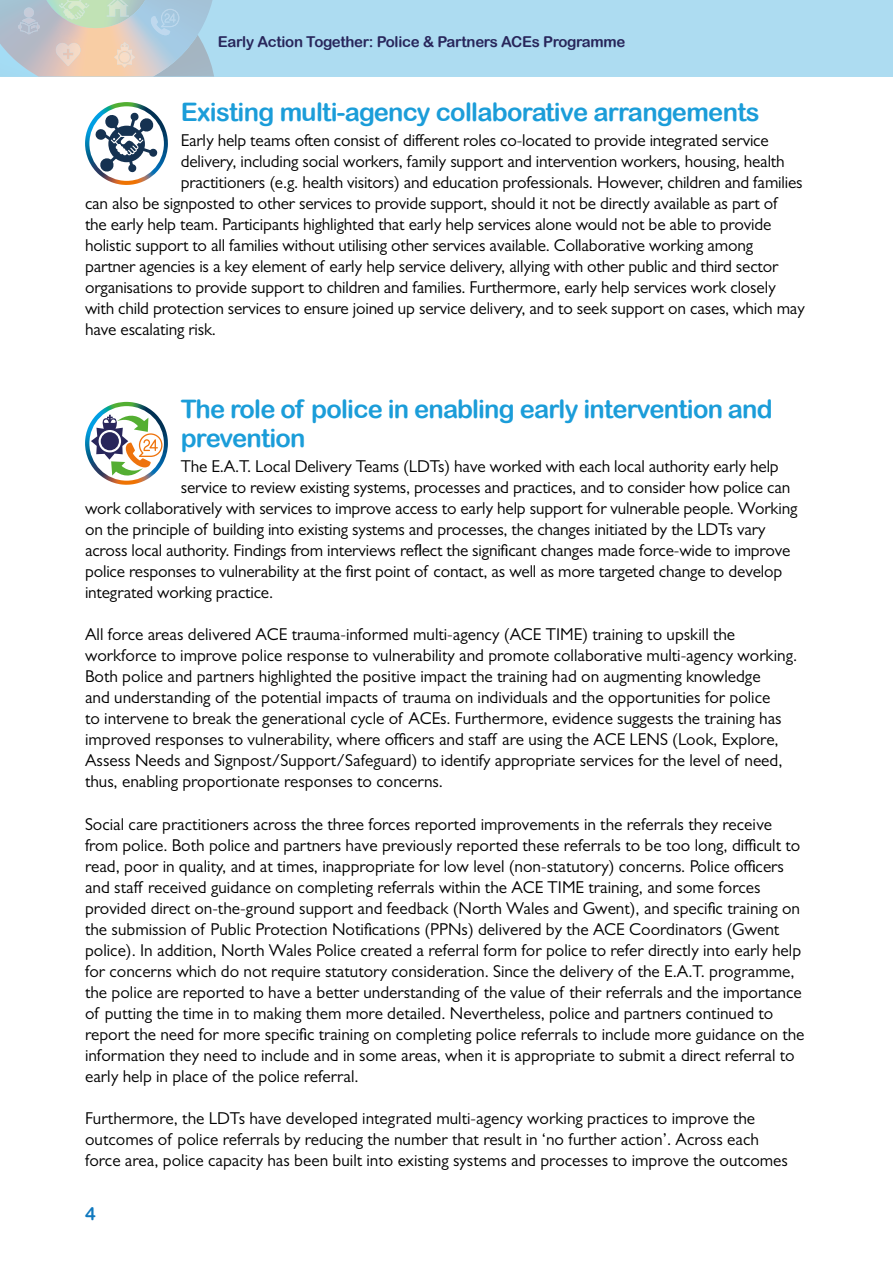
<style>
.page{position:relative;width:893px;height:1263px;background:#fff}
.page>*{position:absolute;margin:0;border:0;box-sizing:border-box;transform-origin:0 0}
.t1{font:25.5px/28.5px "Arial Rounded MT Bold";letter-spacing:-.03em;color:#1b9dd9}
.t2{font:18px "Arial Rounded MT Bold";color:#0f78be}
.t3{font:17.25px/21px "Gill Sans";color:#000}
.t4{font:15px "Arial Rounded MT Bold";letter-spacing:-.02em;color:#28265b}
</style>
<div class="page">
<div style="left:0;top:0;width:893px;height:77px;background:#addcf1"></div>
<svg style="left:0;top:0;width:214px;height:77px;background:#c0c9ca"></svg>
<img style="left:114px;top:42px;width:21px;height:26px">
<img style="left:85px;top:102px;width:83px;height:83px">
<img style="left:85px;top:402px;width:83px;height:83px">
<p class="t4" style="left:218px;top:32px;width:409px">Early Action Together: Police &amp; Partners ACEs Programme</p>
<h1 class="t1" style="left:181px;top:97px;width:581px">Existing multi-agency collaborative arrangements</h1>
<p class="t3" style="left:181px;top:129px;width:590px">Early help teams often consist of different roles co-located to provide integrated service</p>
<p class="t3" style="left:181px;top:150px;width:605px">delivery, including social workers, family support and intervention workers, housing, health</p>
<p class="t3" style="left:181px;top:171px;width:623px">practitioners (e.g. health visitors) and education professionals. However, children and families</p>
<p class="t3" style="left:85px;top:192px;width:694px">can also be signposted to other services to provide support, should it not be directly available as part of</p>
<p class="t3" style="left:85px;top:213px;width:688px">the early help team. Participants highlighted that early help services alone would not be able to provide</p>
<p class="t3" style="left:85px;top:234px;width:670px">holistic support to all families without utilising other services available. Collaborative working among</p>
<p class="t3" style="left:85px;top:255px;width:695px">partner agencies is a key element of early help service delivery, allying with other public and third sector</p>
<p class="t3" style="left:85px;top:276px;width:692px">organisations to provide support to children and families. Furthermore, early help services work closely</p>
<p class="t3" style="left:85px;top:297px;width:721px">with child protection services to ensure joined up service delivery, and to seek support on cases, which may</p>
<p class="t3" style="left:85px;top:318px;width:132px">have escalating risk.</p>
<h1 class="t1" style="left:181px;top:395px;width:594px">The role of police in enabling early intervention and prevention</h1>
<p class="t3" style="left:181px;top:456px;width:600px">The E.A.T. Local Delivery Teams (LDTs) have worked with each local authority early help</p>
<p class="t3" style="left:181px;top:477px;width:611px">service to review existing systems, processes and practices, and to consider how police can</p>
<p class="t3" style="left:85px;top:498px;width:714px">work collaboratively with services to improve access to early help support for vulnerable people. Working</p>
<p class="t3" style="left:85px;top:519px;width:682px">on the principle of building into existing systems and processes, the changes initiated by the LDTs vary</p>
<p class="t3" style="left:85px;top:540px;width:707px">across local authority. Findings from interviews reflect the significant changes made force-wide to improve</p>
<p class="t3" style="left:85px;top:561px;width:699px">police responses to vulnerability at the first point of contact, as well as more targeted change to develop</p>
<p class="t3" style="left:85px;top:582px;width:190px">integrated working practice.</p>
<p class="t3" style="left:85px;top:624px;width:714px">All force areas delivered ACE trauma-informed multi-agency (ACE TIME) training to upskill the workforce to improve police response to vulnerability and promote collaborative multi-agency working.<br>Both police and partners highlighted the positive impact the training had on augmenting knowledge<br>and understanding of the potential impacts of trauma on individuals and the opportunities for police<br>to intervene to break the generational cycle of ACEs. Furthermore, evidence suggests the training has improved responses to vulnerability, where officers and staff are using the ACE LENS (Look, Explore, Assess Needs and Signpost/Support/Safeguard) to identify appropriate services for the level of need, thus, enabling proportionate responses to concerns.</p>
<p class="t3" style="left:85px;top:813px;width:721px">Social care practitioners across the three forces reported improvements in the referrals they receive from police. Both police and partners have previously reported these referrals to be too long, difficult to read, poor in quality, and at times, inappropriate for low level (non-statutory) concerns. Police officers and staff received guidance on completing referrals within the ACE TIME training, and some forces provided direct on-the-ground support and feedback (North Wales and Gwent), and specific training on the submission of Public Protection Notifications (PPNs) delivered by the ACE Coordinators (Gwent police). In addition, North Wales Police created a referral form for police to refer directly into early help for concerns which do not require statutory consideration. Since the delivery of the E.A.T. programme, the police are reported to have a better understanding of the value of their referrals and the importance of putting the time in to making them more detailed. Nevertheless, police and partners continued to report the need for more specific training on completing police referrals to include more guidance on the information they need to include and in some areas, when it is appropriate to submit a direct referral to early help in place of the police referral.</p>
<p class="t3" style="left:85px;top:1107px;width:704px">Furthermore, the LDTs have developed integrated multi-agency working practices to improve the outcomes of police referrals by reducing the number that result in ‘no further action’. Across each force area, police capacity has been built into existing systems and processes to improve the outcomes</p>
<p class="t2" style="left:85px;top:1203px;width:12px">4</p>
</div>
